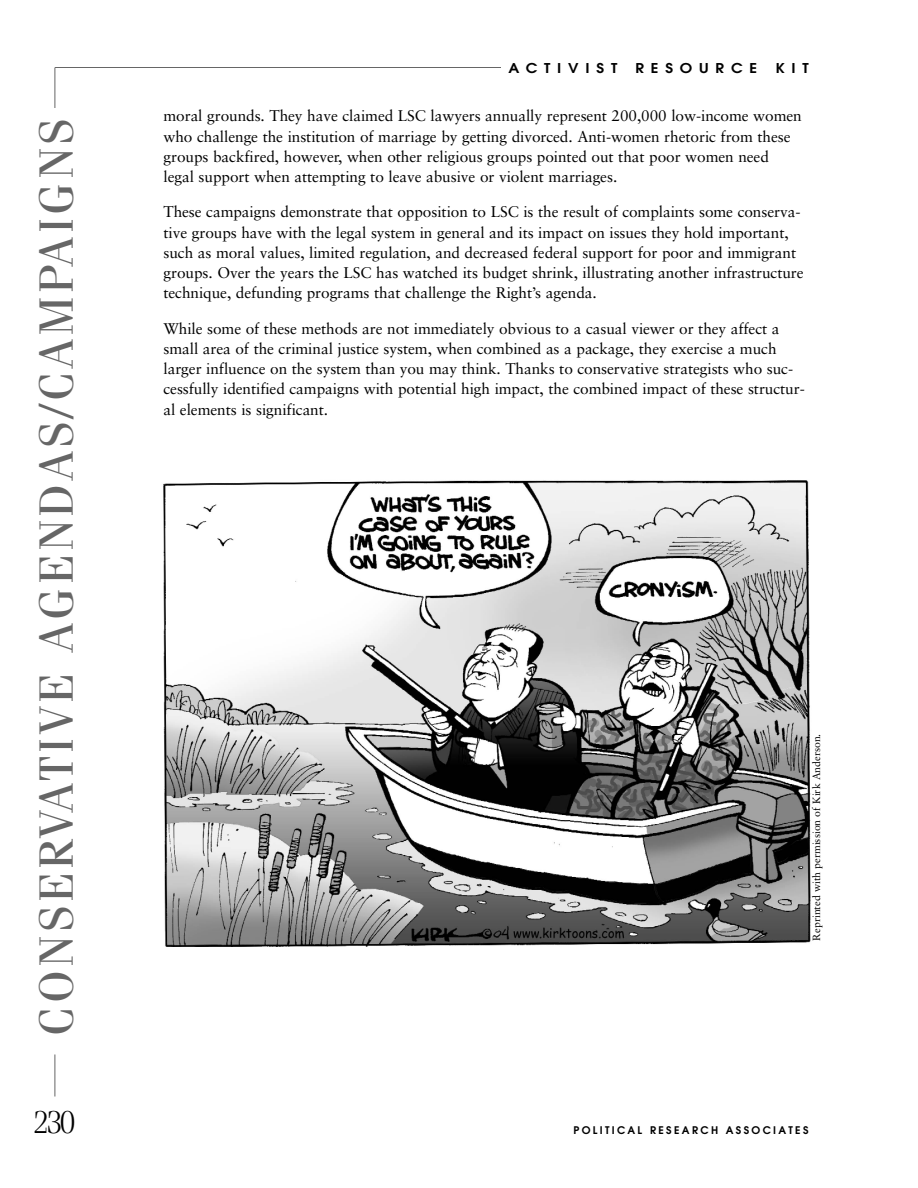
<style>
.page{position:relative;width:918px;height:1188px;background:#fff}
.page>*{position:absolute;margin:0;border:0;box-sizing:border-box;transform-origin:0 0}
.t1{font:48px "Fenice";letter-spacing:.07em;color:#666}
.t2{font:300 31.5px "Fenice";color:#000}
.t3{font:15.45px/20.2px "Sabon";letter-spacing:-.005em;color:#000}
.t4{font:600 13.5px "Avant Garde";letter-spacing:.46em;color:#000;scale:1.1 1}
.t5{font:10.5px "Sabon";color:#000}
.t6{font:600 10.5px "Avant Garde";letter-spacing:.225em;color:#000}
</style>
<div class="page">
<hr style="left:55px;top:68px;width:1px;height:40px;background:#666">
<hr style="left:55px;top:67px;width:446px;height:1px;background:#666">
<hr style="left:55px;top:1054px;width:1px;height:42px;background:#666">
<img style="left:163px;top:480px;width:648px;height:466px">
<h1 class="t1" style="left:27px;top:1036px;width:919px;rotate:-90deg">CONSERVATIVE AGENDAS/CAMPAIGNS</h1>
<h2 class="t2" style="left:33px;top:1104px;width:45px">230</h2>
<p class="t4" style="left:509px;top:59px;width:100px">ACTIVIST</p>
<p class="t4" style="left:635px;top:59px;width:112px">RESOURCE</p>
<p class="t4" style="left:775px;top:59px;width:32px">KIT</p>
<p class="t3" style="left:164px;top:106px;width:640px">moral grounds. They have claimed LSC lawyers annually represent 200,000 low-income women who challenge the institution of marriage by getting divorced. Anti-women rhetoric from these groups backfired, however, when other religious groups pointed out that poor women need legal support when attempting to leave abusive or violent marriages.</p>
<p class="t3" style="left:164px;top:202px;width:642px">These campaigns demonstrate that opposition to LSC is the result of complaints some conserva&shy;tive groups have with the legal system in general and its impact on issues they hold important, such as moral values, limited regulation, and decreased federal support for poor and immigrant groups. Over the years the LSC has watched its budget shrink, illustrating another infrastructure technique, defunding programs that challenge the Right’s agenda.</p>
<p class="t3" style="left:164px;top:318px;width:643px">While some of these methods are not immediately obvious to a casual viewer or they affect a small area of the criminal justice system, when combined as a package, they exercise a much larger influence on the system than you may think. Thanks to conservative strategists who suc&shy;cessfully identified campaigns with potential high impact, the combined impact of these structur&shy;al elements is significant.</p>
<p class="t5" style="left:810px;top:941px;width:208px;rotate:-90deg">Reprinted with permission of Kirk Anderson.</p>
<p class="t6" style="left:574px;top:1123px;width:236px">POLITICAL RESEARCH ASSOCIATES</p>
</div>
